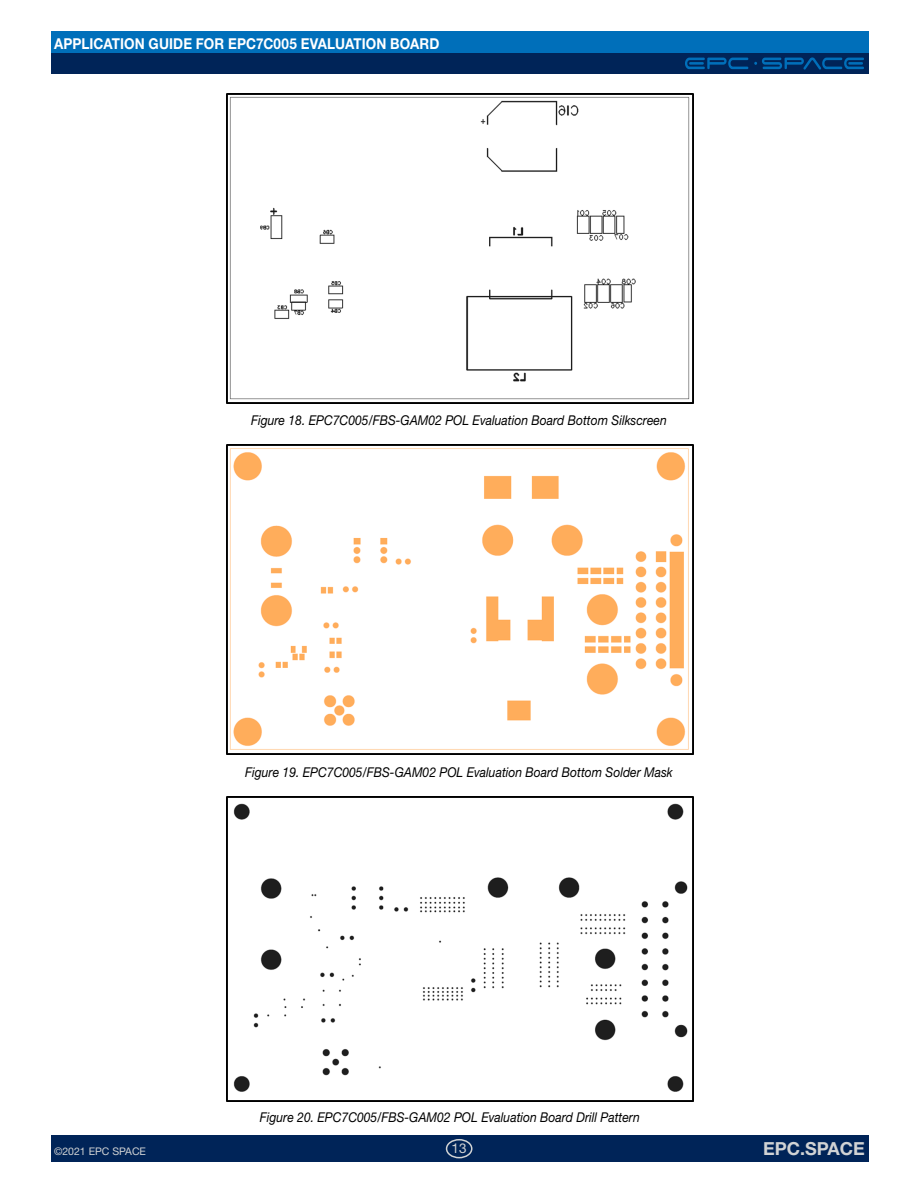
<style>
.page{position:relative;width:918px;height:1188px;background:#fff}
.page>*{position:absolute;margin:0;border:0;box-sizing:border-box;transform-origin:0 0}
.t1{font:700 18px "Helvetica Neue LT Std";color:#d1d3d4}
.t2{font:700 15px "Helvetica Neue LT Std";letter-spacing:.01em;color:#fff;scale:.9 1}
.t3{font:italic 13.5px "Helvetica Neue LT Std";color:#000;scale:.9 1}
.t4{font:13.5px "Helvetica Neue LT Std";color:#d1d3d4}
.t5{font:10.5px "Helvetica Neue LT Std";color:#d1d3d4}
</style>
<div class="page">
<div style="left:51px;top:1135px;width:817px;height:27px;background:#002458"></div>
<div style="left:51px;top:50px;width:817px;height:24px;background:#002458"></div>
<div style="left:446px;top:1139px;width:27px;height:19px;border:2px solid #d1d3d4;border-radius:50%"></div>
<svg style="left:685px;top:58px;width:63px;height:11px"></svg>
<svg style="left:754px;top:57px;width:110px;height:13px"></svg>
<div style="left:51px;top:31px;width:817px;height:21px;background:#006fba"></div>
<img style="left:227px;top:445px;width:466px;height:309px">
<img style="left:227px;top:94px;width:466px;height:309px">
<img style="left:227px;top:796px;width:466px;height:305px">
<p class="t2" style="left:54px;top:34px;width:430px">APPLICATION GUIDE FOR EPC7C005 EVALUATION BOARD</p>
<p class="t3" style="left:251px;top:412px;width:463px">Figure 18. EPC7C005/FBS-GAM02 POL Evaluation Board Bottom Silkscreen</p>
<p class="t3" style="left:245px;top:764px;width:477px">Figure 19. EPC7C005/FBS-GAM02 POL Evaluation Board Bottom Solder Mask</p>
<p class="t3" style="left:260px;top:1109px;width:424px">Figure 20. EPC7C005/FBS-GAM02 POL Evaluation Board Drill Pattern</p>
<p class="t5" style="left:54px;top:1145px;width:94px">©2021 EPC SPACE</p>
<p class="t4" style="left:451px;top:1141px;width:17px">13</p>
<h1 class="t1" style="left:763px;top:1138px;width:103px">EPC.SPACE</h1>
</div>
